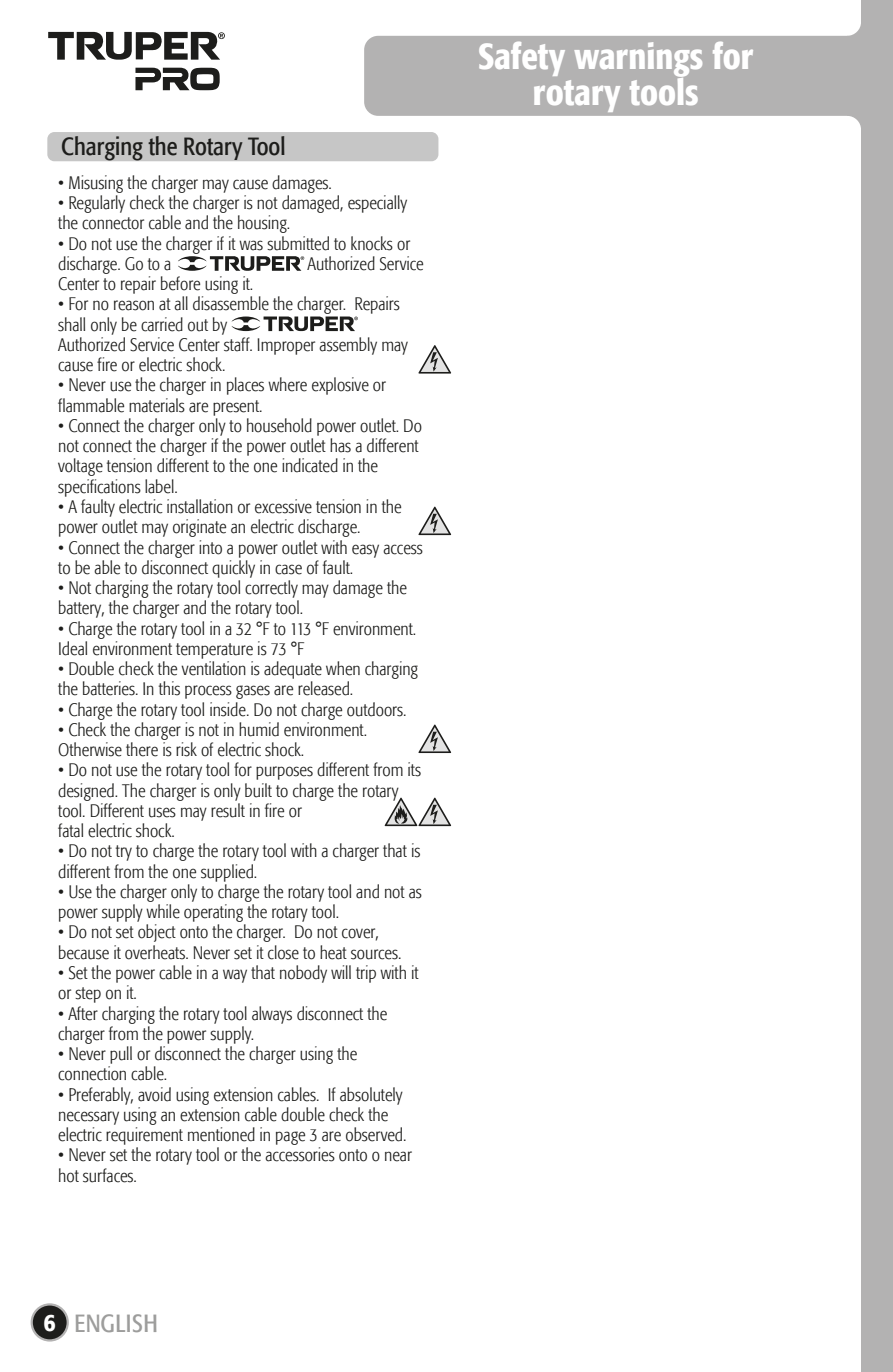
<style>
.page{position:relative;width:893px;height:1372px;background:#fff}
.page>*{position:absolute;margin:0;border:0;box-sizing:border-box;transform-origin:0 0}
.t1{font:500 condensed 36px/36px "Formata";color:#fff;text-align:center}
.t2{font:condensed 24.75px "Formata";color:#1d1d1b}
.t3{font:condensed 24.75px "Formata";letter-spacing:.02em;color:#9d9d9c}
.t4{font:300 condensed 18px/20.2px "Formata";color:#1d1d1b}
.s1{font-weight:500;color:#fff}
</style>
<div class="page">
<div style="left:861px;top:0;width:32px;height:1371px;background:#b3b2b2"></div>
<div style="left:364px;top:36px;width:497px;height:80px;background:#b3b2b2;border-radius:14px"></div>
<svg style="left:847px;top:24px;width:14px;height:104px"></svg>
<div style="left:47px;top:132px;width:391px;height:29px;background:#c6c6c6;border-radius:7px"></div>
<svg style="left:48px;top:32px;width:176px;height:28px"></svg>
<svg style="left:135px;top:68px;width:85px;height:22px"></svg>
<div style="left:32px;top:1304px;width:36px;height:36px;background:#1d1d1b;border-radius:50%"></div>
<div style="left:31px;top:1303px;width:38px;height:38px;border:2px solid #b3b2b2;border-radius:50%"></div>
<svg style="left:178px;top:256px;width:126px;height:15px"></svg>
<svg style="left:232px;top:316px;width:126px;height:15px"></svg>
<svg style="left:418px;top:345px;width:33px;height:28px"></svg>
<svg style="left:418px;top:506px;width:33px;height:29px"></svg>
<svg style="left:418px;top:724px;width:33px;height:29px"></svg>
<svg style="left:384px;top:797px;width:67px;height:29px"></svg>
<h2 class="t2" style="left:61px;top:131px;width:226px">Charging the Rotary Tool</h2>
<p class="t4" style="left:58px;top:173px;width:275px">• Misusing the charger may cause damages.</p>
<p class="t4" style="left:58px;top:193px;width:351px">• Regularly check the charger is not damaged, especially the connector cable and the housing.</p>
<p class="t4" style="left:58px;top:233px;width:353px">• Do not use the charger if it was submitted to knocks or discharge. Go to a</p>
<p class="t4" style="left:307px;top:254px;width:118px">Authorized Service</p>
<p class="t4" style="left:58px;top:274px;width:196px">Center to repair before using it.</p>
<p class="t4" style="left:58px;top:294px;width:351px">• For no reason at all disassemble the charger. Repairs shall only be carried out by<br>Authorized Service Center staff. Improper assembly may cause fire or electric shock.</p>
<p class="t4" style="left:58px;top:375px;width:329px">• Never use the charger in places where explosive or flammable materials are present.</p>
<p class="t4" style="left:58px;top:416px;width:365px">• Connect the charger only to household power outlet. Do not connect the charger if the power outlet has a different voltage tension different to the one indicated in the specifications label.</p>
<p class="t4" style="left:58px;top:497px;width:345px">• A faulty electric installation or excessive tension in the power outlet may originate an electric discharge.</p>
<p class="t4" style="left:58px;top:537px;width:366px">• Connect the charger into a power outlet with easy access to be able to disconnect quickly in case of fault.</p>
<p class="t4" style="left:58px;top:578px;width:350px">• Not charging the rotary tool correctly may damage the battery, the charger and the rotary tool.</p>
<p class="t4" style="left:58px;top:618px;width:360px">• Charge the rotary tool in a 32 °F to 113 °F environment.<br>Ideal environment temperature is 73 °F</p>
<p class="t4" style="left:58px;top:659px;width:361px">• Double check the ventilation is adequate when charging the batteries. In this process gases are released.</p>
<p class="t4" style="left:58px;top:699px;width:350px">• Charge the rotary tool inside. Do not charge outdoors.</p>
<p class="t4" style="left:58px;top:719px;width:310px">• Check the charger is not in humid environment.<br>Otherwise there is risk of electric shock.</p>
<p class="t4" style="left:58px;top:760px;width:364px">• Do not use the rotary tool for purposes different from its designed. The charger is only built to charge the rotary tool. Different uses may result in fire or<br>fatal electric shock.</p>
<p class="t4" style="left:58px;top:841px;width:364px">• Do not try to charge the rotary tool with a charger that is different from the one supplied.</p>
<p class="t4" style="left:58px;top:881px;width:365px">• Use the charger only to charge the rotary tool and not as power supply while operating the rotary tool.</p>
<p class="t4" style="left:58px;top:922px;width:345px">• Do not set object onto the charger. Do not cover, because it overheats. Never set it close to heat sources.</p>
<p class="t4" style="left:58px;top:962px;width:362px">• Set the power cable in a way that nobody will trip with it or step on it.</p>
<p class="t4" style="left:58px;top:1003px;width:331px">• After charging the rotary tool always disconnect the charger from the power supply.</p>
<p class="t4" style="left:58px;top:1043px;width:300px">• Never pull or disconnect the charger using the connection cable.</p>
<p class="t4" style="left:58px;top:1084px;width:350px">• Preferably, avoid using extension cables. If absolutely necessary using an extension cable double check the electric requirement mentioned in page 3 are observed.</p>
<p class="t4" style="left:58px;top:1145px;width:355px">• Never set the rotary tool or the accessories onto o near hot surfaces.</p>
<h2 class="t3" style="left:44px;top:1308px;width:116px"><span class="s1">6</span> ENGLISH</h2>
<h1 class="t1" style="left:478px;top:38px;width:277px">Safety warnings for rotary tools</h1>
</div>
